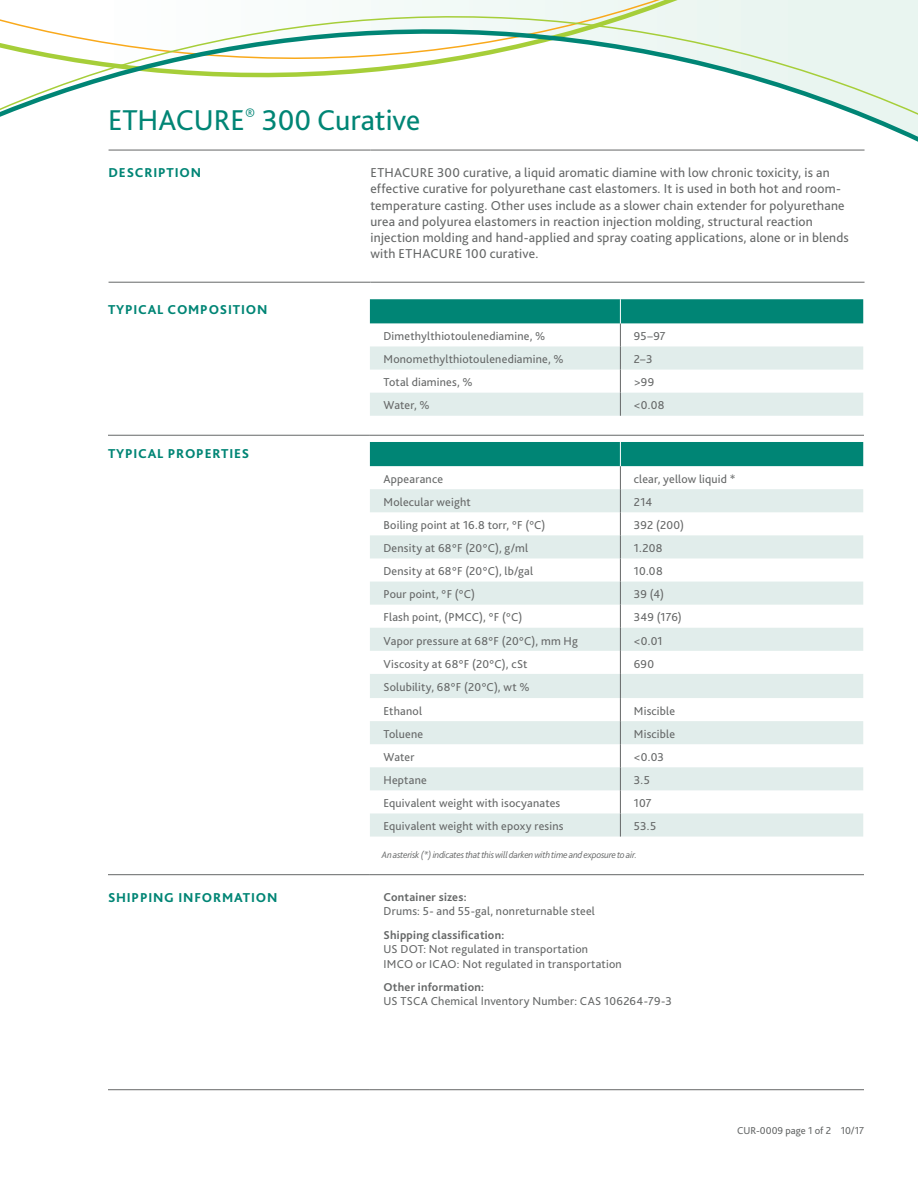
<style>
.page{position:relative;width:918px;height:1188px;background:#fff}
.page>*{position:absolute;margin:0;border:0;box-sizing:border-box;transform-origin:0 0}
.t1{font:30px "Bliss 2";color:#008575}
.Paragraph{font:13.5px/16.2px "Bliss 2";letter-spacing:.015em;color:#656767}
.t2{font:800 13.5px "Bliss 2";letter-spacing:.06em;color:#008575}
.t3{font:12px/14.4px "Bliss 2";letter-spacing:.015em;color:#656767}
.t4{font:10.5px "Bliss 2";color:#656767}
.t5{font:italic 300 9.75px "Bliss";letter-spacing:-.025em;color:#656767}
.s1{font-weight:700}
</style>
<div class="page">
<svg style="left:0;top:0;width:918px;height:151px"></svg>
<hr style="left:109px;top:150px;width:261px;height:1px;background:#656767">
<hr style="left:370px;top:150px;width:495px;height:1px;background:#656767">
<hr style="left:109px;top:282px;width:261px;height:1px;background:#656767">
<hr style="left:370px;top:282px;width:495px;height:1px;background:#656767">
<hr style="left:108px;top:435px;width:262px;height:1px;background:#656767">
<hr style="left:370px;top:435px;width:494px;height:1px;background:#656767">
<svg style="left:370px;top:299px;width:493px;height:117px"></svg>
<svg style="left:370px;top:442px;width:493px;height:395px"></svg>
<hr style="left:108px;top:874px;width:262px;height:1px;background:#656767">
<hr style="left:370px;top:874px;width:494px;height:1px;background:#656767">
<hr style="left:108px;top:1089px;width:262px;height:1px;background:#656767">
<hr style="left:370px;top:1089px;width:494px;height:1px;background:#656767">
<h2 class="t1" style="left:108px;top:102px;width:314px">ETHACURE<sup>®</sup> 300 Curative</h2>
<h3 class="t2" style="left:109px;top:164px;width:94px">DESCRIPTION</h3>
<p class="Paragraph" style="left:370px;top:164px;width:480px">ETHACURE 300 curative, a liquid aromatic diamine with low chronic toxicity, is an effective curative for polyurethane cast elastomers. It is used in both hot and room&shy;temperature casting. Other uses include as a slower chain extender for polyurethane urea and polyurea elastomers in reaction injection molding, structural reaction injection molding and hand-applied and spray coating applications, alone or in blends with ETHACURE 100 curative.</p>
<h3 class="t2" style="left:108px;top:301px;width:161px">TYPICAL COMPOSITION</h3>
<h3 class="t2" style="left:108px;top:445px;width:143px">TYPICAL PROPERTIES</h3>
<p class="t3" style="left:383px;top:329px;width:163px">Dimethylthiotoulenediamine, %</p>
<p class="t3" style="left:634px;top:329px;width:33px">95–97</p>
<p class="t3" style="left:383px;top:352px;width:182px">Monomethylthiotoulenediamine, %</p>
<p class="t3" style="left:634px;top:352px;width:20px">2–3</p>
<p class="t3" style="left:383px;top:375px;width:91px">Total diamines, %</p>
<p class="t3" style="left:634px;top:375px;width:22px">&gt;99</p>
<p class="t3" style="left:383px;top:398px;width:48px">Water, %</p>
<p class="t3" style="left:634px;top:398px;width:32px">&lt;0.08</p>
<p class="t3" style="left:383px;top:471px;width:61px">Appearance</p>
<p class="t3" style="left:634px;top:471px;width:103px">clear, yellow liquid *</p>
<p class="t3" style="left:383px;top:495px;width:89px">Molecular weight</p>
<p class="t3" style="left:634px;top:495px;width:20px">214</p>
<p class="t3" style="left:383px;top:518px;width:164px">Boiling point at 16.8 torr, °F (°C)</p>
<p class="t3" style="left:634px;top:518px;width:52px">392 (200)</p>
<p class="t3" style="left:383px;top:541px;width:146px">Density at 68°F (20°C), g/ml</p>
<p class="t3" style="left:634px;top:541px;width:30px">1.208</p>
<p class="t3" style="left:383px;top:564px;width:151px">Density at 68°F (20°C), lb/gal</p>
<p class="t3" style="left:634px;top:564px;width:30px">10.08</p>
<p class="t3" style="left:383px;top:587px;width:93px">Pour point, °F (°C)</p>
<p class="t3" style="left:634px;top:587px;width:32px">39 (4)</p>
<p class="t3" style="left:383px;top:610px;width:140px">Flash point, (PMCC), °F (°C)</p>
<p class="t3" style="left:634px;top:610px;width:49px">349 (176)</p>
<p class="t3" style="left:383px;top:633px;width:196px">Vapor pressure at 68°F (20°C), mm Hg</p>
<p class="t3" style="left:634px;top:633px;width:30px">&lt;0.01</p>
<p class="t3" style="left:383px;top:656px;width:146px">Viscosity at 68°F (20°C), cSt</p>
<p class="t3" style="left:634px;top:656px;width:22px">690</p>
<p class="t3" style="left:383px;top:674px;width:148px;line-height:24.2px">Solubility, 68°F (20°C), wt %<br>Ethanol</p>
<p class="t3" style="left:634px;top:703px;width:43px">Miscible</p>
<p class="t3" style="left:383px;top:726px;width:41px">Toluene</p>
<p class="t3" style="left:634px;top:726px;width:43px">Miscible</p>
<p class="t3" style="left:383px;top:750px;width:33px">Water</p>
<p class="t3" style="left:634px;top:750px;width:32px">&lt;0.03</p>
<p class="t3" style="left:383px;top:773px;width:45px">Heptane</p>
<p class="t3" style="left:634px;top:773px;width:17px">3.5</p>
<p class="t3" style="left:383px;top:796px;width:178px">Equivalent weight with isocyanates</p>
<p class="t3" style="left:634px;top:796px;width:19px">107</p>
<p class="t3" style="left:383px;top:819px;width:182px">Equivalent weight with epoxy resins</p>
<p class="t3" style="left:634px;top:819px;width:24px">53.5</p>
<p class="t5" style="left:382px;top:849px;width:257px">An asterisk (*) indicates that this will darken with time and exposure to air.</p>
<h3 class="t2" style="left:108px;top:889px;width:171px">SHIPPING INFORMATION</h3>
<p class="t3" style="left:383px;top:890px;width:213px"><span class="s1">Container sizes:<br></span>Drums: 5- and 55-gal, nonreturnable steel</p>
<p class="t3" style="left:383px;top:927px;width:240px"><span class="s1">Shipping classification:<br></span>US DOT: Not regulated in transportation<br>IMCO or ICAO: Not regulated in transportation</p>
<p class="t3" style="left:383px;top:980px;width:290px"><span class="s1">Other information:<br></span>US TSCA Chemical Inventory Number: CAS 106264-79-3</p>
<p class="t4" style="left:737px;top:1124px;width:129px">CUR-0009 page 1 of 2 10/17</p>
</div>
